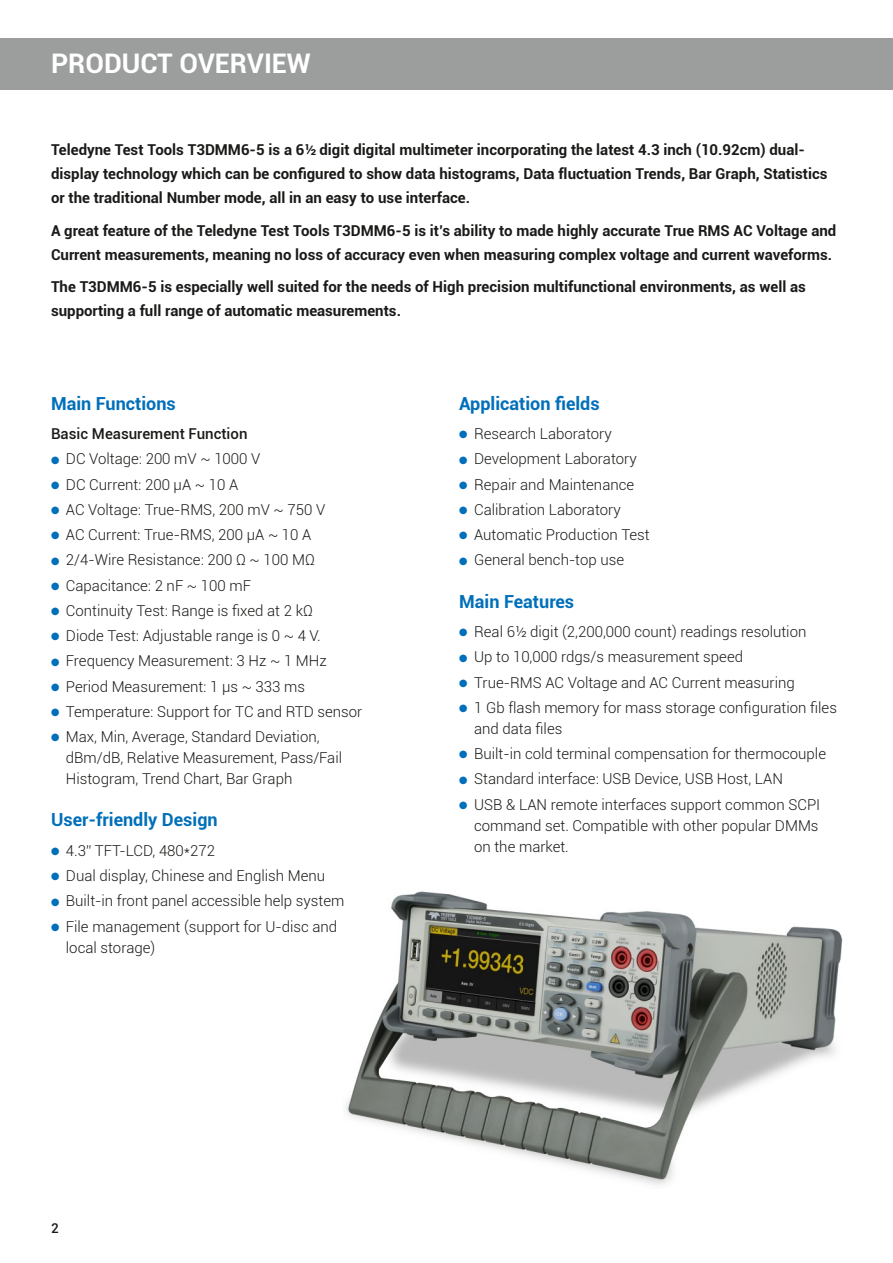
<style>
.page{position:relative;width:893px;height:1263px;background:#fff}
.page>*{position:absolute;margin:0;border:0;box-sizing:border-box;transform-origin:0 0}
.t1{font:700 27px "Roboto";color:#fff}
.t2{font:700 18px "Roboto";color:#006fba}
.t3{font:300 15px/21px "Roboto";color:#1a1a18}
.t4{font:700 15px/24px "Roboto";color:#1a1a18}
.t5{font:500 15px "Roboto";color:#1a1a18}
.t6{font:500 13.5px "Roboto";color:#1a1a18}
.s1{color:#006fba}
</style>
<div class="page">
<img style="left:346px;top:891px;width:497px;height:294px">
<div style="left:0;top:38px;width:893px;height:51px;background:#9c9d9d"></div>
<h1 class="t1" style="left:51px;top:45px;width:261px">PRODUCT OVERVIEW</h1>
<p class="t4" style="left:51px;top:137px;width:778px">Teledyne Test Tools T3DMM6-5 is a 6½ digit digital multimeter incorporating the latest 4.3 inch (10.92cm) dual&shy;display technology which can be configured to show data histograms, Data fluctuation Trends, Bar Graph, Statistics or the traditional Number mode, all in an easy to use interface.</p>
<p class="t4" style="left:51px;top:218px;width:787px">A great feature of the Teledyne Test Tools T3DMM6-5 is it’s ability to made highly accurate True RMS AC Voltage and<br>Current measurements, meaning no loss of accuracy even when measuring complex voltage and current waveforms.</p>
<p class="t4" style="left:51px;top:274px;width:756px">The T3DMM6-5 is especially well suited for the needs of High precision multifunctional environments, as well as supporting a full range of automatic measurements.</p>
<p class="t2" style="left:51px;top:390px;width:126px">Main Functions</p>
<p class="t5" style="left:51px;top:423px;width:198px">Basic Measurement Function</p>
<p class="t3" style="left:51px;top:448px;width:211px"><span class="s1">●</span> DC Voltage: 200 mV ~ 1000 V</p>
<p class="t3" style="left:51px;top:473px;width:189px"><span class="s1">●</span> DC Current: 200 μA ~ 10 A</p>
<p class="t3" style="left:51px;top:498px;width:276px"><span class="s1">●</span> AC Voltage: True-RMS, 200 mV ~ 750 V</p>
<p class="t3" style="left:51px;top:524px;width:262px"><span class="s1">●</span> AC Current: True-RMS, 200 µA ~ 10 A</p>
<p class="t3" style="left:51px;top:549px;width:265px"><span class="s1">●</span> 2/4-Wire Resistance: 200 Ω ~ 100 MΩ</p>
<p class="t3" style="left:51px;top:574px;width:201px"><span class="s1">●</span> Capacitance: 2 nF ~ 100 mF</p>
<p class="t3" style="left:51px;top:599px;width:263px"><span class="s1">●</span> Continuity Test: Range is fixed at 2 kΩ</p>
<p class="t3" style="left:51px;top:625px;width:271px"><span class="s1">●</span> Diode Test: Adjustable range is 0 ~ 4 V.</p>
<p class="t3" style="left:51px;top:650px;width:277px"><span class="s1">●</span> Frequency Measurement: 3 Hz ~ 1 MHz</p>
<p class="t3" style="left:51px;top:675px;width:256px"><span class="s1">●</span> Period Measurement: 1 μs ~ 333 ms</p>
<p class="t3" style="left:51px;top:700px;width:313px"><span class="s1">●</span> Temperature: Support for TC and RTD sensor</p>
<p class="t3" style="left:66px;top:726px;width:278px;text-indent:-15px"><span class="s1">●</span> Max, Min, Average, Standard Deviation, dBm/dB, Relative Measurement, Pass/Fail<br>Histogram, Trend Chart, Bar Graph</p>
<p class="t2" style="left:51px;top:807px;width:168px">User-friendly Design</p>
<p class="t3" style="left:51px;top:839px;width:166px"><span class="s1">●</span> 4.3” TFT-LCD, 480*272</p>
<p class="t3" style="left:51px;top:865px;width:276px"><span class="s1">●</span> Dual display, Chinese and English Menu</p>
<p class="t3" style="left:51px;top:890px;width:295px"><span class="s1">●</span> Built-in front panel accessible help system</p>
<p class="t3" style="left:66px;top:915px;width:273px;text-indent:-15px"><span class="s1">●</span> File management (support for U-disc and local storage)</p>
<p class="t2" style="left:459px;top:390px;width:142px">Application fields</p>
<p class="t3" style="left:459px;top:423px;width:154px"><span class="s1">●</span> Research Laboratory</p>
<p class="t3" style="left:459px;top:448px;width:179px"><span class="s1">●</span> Development Laboratory</p>
<p class="t3" style="left:459px;top:473px;width:176px"><span class="s1">●</span> Repair and Maintenance</p>
<p class="t3" style="left:459px;top:498px;width:163px"><span class="s1">●</span> Calibration Laboratory</p>
<p class="t3" style="left:459px;top:524px;width:192px"><span class="s1">●</span> Automatic Production Test</p>
<p class="t3" style="left:459px;top:549px;width:166px"><span class="s1">●</span> General bench-top use</p>
<p class="t2" style="left:459px;top:588px;width:116px">Main Features</p>
<p class="t3" style="left:459px;top:621px;width:349px"><span class="s1">●</span> Real 6½ digit (2,200,000 count) readings resolution</p>
<p class="t3" style="left:459px;top:646px;width:285px"><span class="s1">●</span> Up to 10,000 rdgs/s measurement speed</p>
<p class="t3" style="left:459px;top:671px;width:337px"><span class="s1">●</span> True-RMS AC Voltage and AC Current measuring</p>
<p class="t3" style="left:474px;top:696px;width:364px;text-indent:-15px"><span class="s1">●</span> 1 Gb flash memory for mass storage configuration files and data files</p>
<p class="t3" style="left:459px;top:743px;width:368px"><span class="s1">●</span> Built-in cold terminal compensation for thermocouple</p>
<p class="t3" style="left:459px;top:768px;width:325px"><span class="s1">●</span> Standard interface: USB Device, USB Host, LAN</p>
<p class="t3" style="left:474px;top:793px;width:348px;text-align:justify;text-indent:-15px"><span class="s1">●</span> USB &amp; LAN remote interfaces support common SCPI command set. Compatible with other popular DMMs on the market.</p>
<p class="t6" style="left:51px;top:1219px;width:9px">2</p>
</div>
